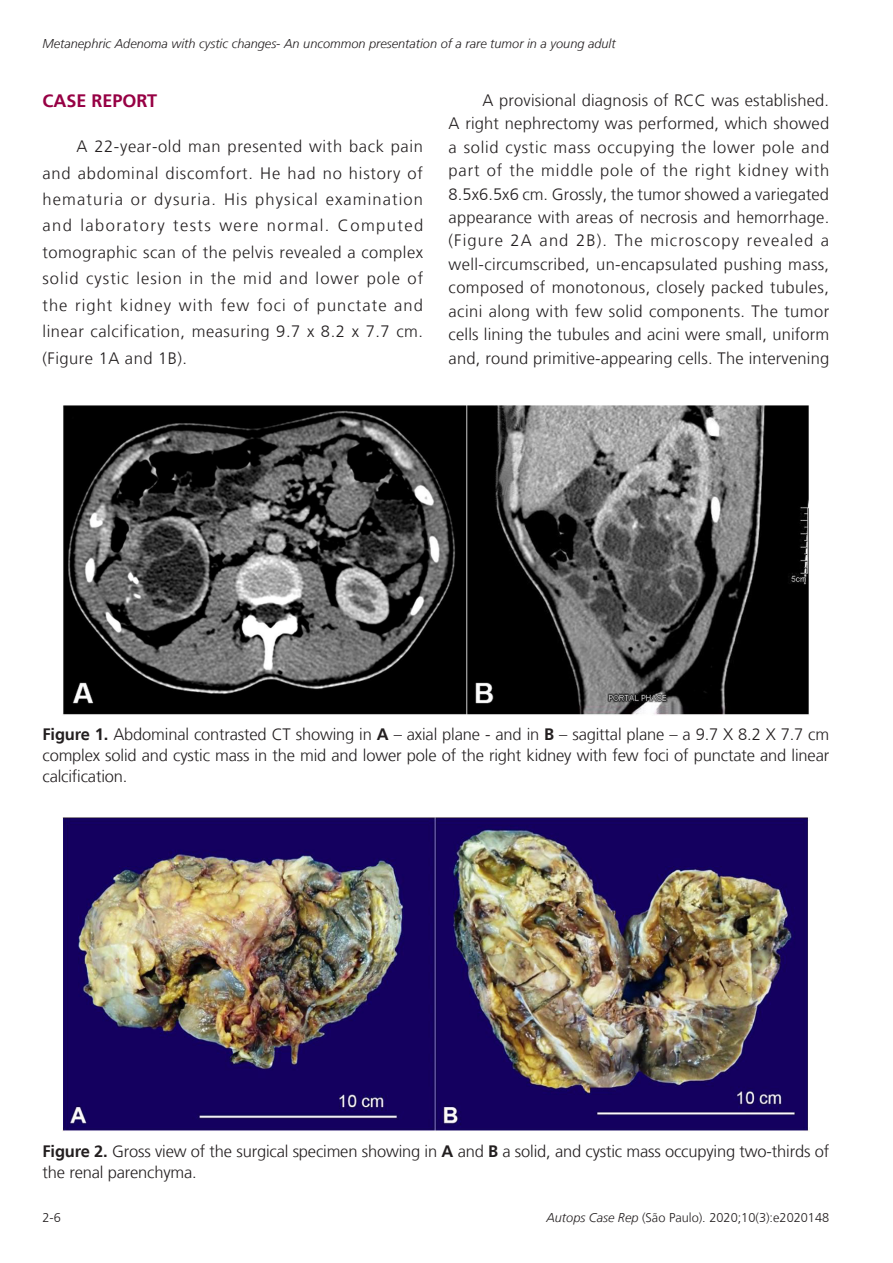
<style>
.page{position:relative;width:893px;height:1263px;background:#fff}
.page>*{position:absolute;margin:0;border:0;box-sizing:border-box;transform-origin:0 0}
.Heading1{font:700 18px "Frutiger LT";color:#970044}
.Paragraph{font:300 16.5px/23.4px "Frutiger LT";letter-spacing:.02em;color:#231f20;text-align:justify}
.FigureCaption{font:300 16.5px/21px "Frutiger LT";letter-spacing:-.01em;color:#231f20;text-align:justify}
.t1{font:italic 300 12.75px "Frutiger LT";color:#231f20}
.t2{font:300 12.75px "Frutiger LT";color:#231f20}
.s1{font-weight:700}
.s2{font-style:italic}
</style>
<div class="page">
<img style="left:63px;top:406px;width:746px;height:309px">
<img style="left:62px;top:818px;width:747px;height:314px">
<p class="t1" style="left:43px;top:37px;width:575px">Metanephric Adenoma with cystic changes- An uncommon presentation of a rare tumor in a young adult</p>
<p class="Heading1" style="left:43px;top:90px;width:116px">CASE REPORT</p>
<p class="Paragraph" style="left:43px;top:134px;width:382px;line-height:26.4px;text-indent:34px">A 22-year-old man presented with back pain and abdominal discomfort. He had no history of hematuria or dysuria. His physical examination and laboratory tests were normal. Computed tomographic scan of the pelvis revealed a complex solid cystic lesion in the mid and lower pole of the right kidney with few foci of punctate and linear calcification, measuring 9.7 x 8.2 x 7.7 cm. (Figure 1A and 1B).</p>
<p class="Paragraph" style="left:449px;top:89px;width:382px;text-indent:34px">A provisional diagnosis of RCC was established.<br>A right nephrectomy was performed, which showed a solid cystic mass occupying the lower pole and part of the middle pole of the right kidney with 8.5x6.5x6 cm. Grossly, the tumor showed a variegated appearance with areas of necrosis and hemorrhage. (Figure 2A and 2B). The microscopy revealed a well-circumscribed, un-encapsulated pushing mass, composed of monotonous, closely packed tubules, acini along with few solid components. The tumor cells lining the tubules and acini were small, uniform and, round primitive-appearing cells. The intervening</p>
<p class="FigureCaption" style="left:43px;top:724px;width:788px"><span class="s1">Figure 1.</span> Abdominal contrasted CT showing in <span class="s1">A</span> – axial plane - and in <span class="s1">B</span> – sagittal plane – a 9.7 X 8.2 X 7.7 cm complex solid and cystic mass in the mid and lower pole of the right kidney with few foci of punctate and linear calcification.</p>
<p class="FigureCaption" style="left:43px;top:1141px;width:788px"><span class="s1">Figure 2.</span> Gross view of the surgical specimen showing in <span class="s1">A</span> and <span class="s1">B</span> a solid, and cystic mass occupying two-thirds of the renal parenchyma.</p>
<p class="t2" style="left:43px;top:1210px;width:20px">2-6</p>
<p class="t2" style="left:546px;top:1210px;width:284px"><span class="s2">Autops Case Rep</span> (São Paulo). 2020;10(3):e2020148</p>
</div>
